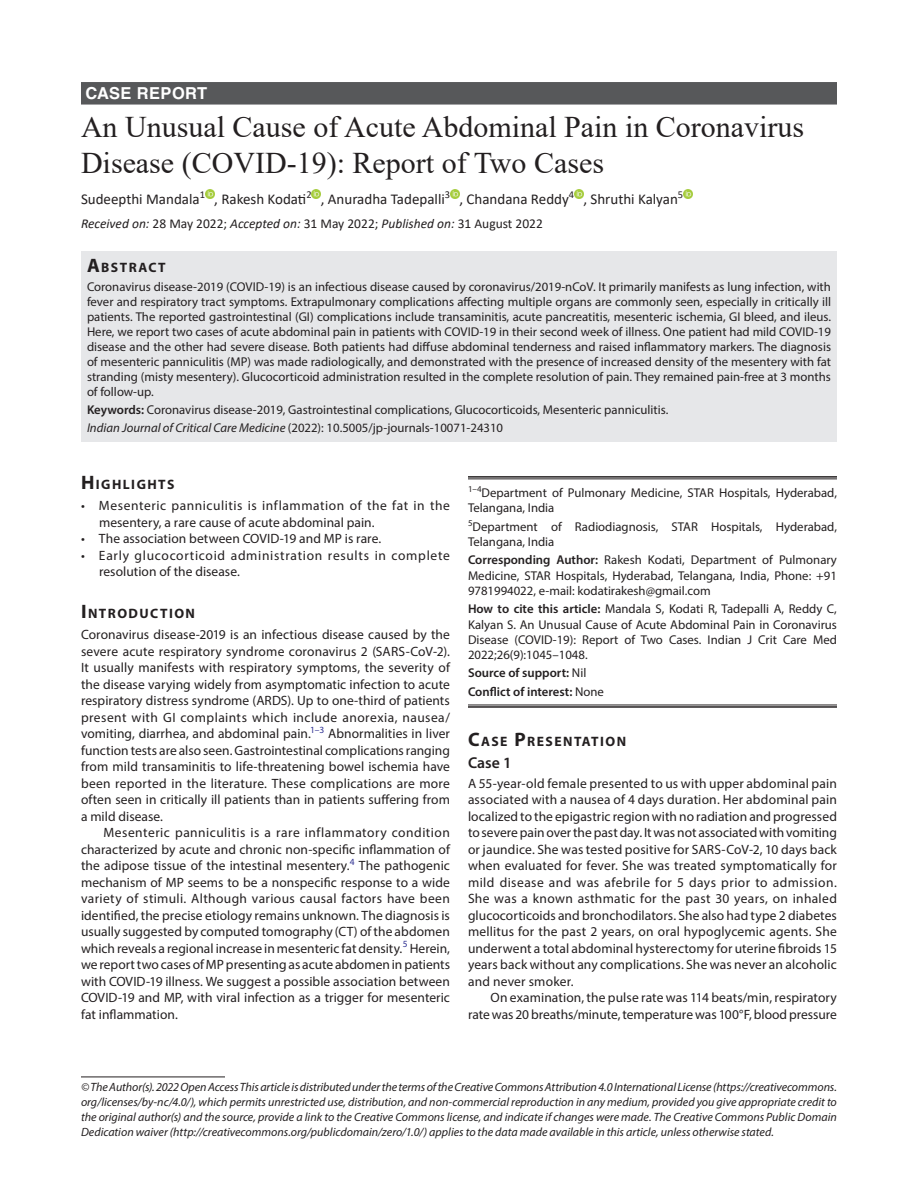
<style>
.page{position:relative;width:918px;height:1188px;background:#fff}
.page>*{position:absolute;margin:0;border:0;box-sizing:border-box;transform-origin:0 0}
.t1{font:30px/36px "Times New Roman";color:#231f20}
.ArticleType{font:700 16.5px "Helvetica LT Std";letter-spacing:.025em;color:#fff}
.Head-2-stk{font:600 15.75px "Myriad Pro";color:#231f20}
.AuthorName{font:15px "Calibri";color:#231f20}
.Head-1{font:700 13.65px "Myriad Pro";letter-spacing:.105em;color:#231f20}
.Head-1-first{font:700 13.65px "Myriad Pro";letter-spacing:.105em;color:#231f20}
.AbstractTitle{font:700 13.65px "Myriad Pro";letter-spacing:.105em;color:#231f20}
.Para-NoIndent{font:13.5px/16.5px "Myriad Pro";letter-spacing:.005em;color:#231f20;text-align:justify}
.Para-Indent{font:13.5px/16.5px "Myriad Pro";letter-spacing:.005em;color:#231f20;text-align:justify}
.List-Bullet{font:13.5px/16.5px "Myriad Pro";letter-spacing:.035em;color:#231f20}
.PAS_History{font:italic 13.5px "Calibri";color:#231f20}
.List-Bullet-2{font:13.5px "Myriad Pro";letter-spacing:.005em;color:#231f20}
.Abstract-Para-normal{font:12.75px/15px "Myriad Pro";color:#231f20;text-align:justify}
.How_to_Cite{font:12.75px/15.3px "Myriad Pro";color:#231f20;text-align:justify}
.Corresponding_Author{font:12.75px/15.3px "Myriad Pro";color:#231f20;text-align:justify}
.Keywords{font:12.75px "Myriad Pro";color:#231f20}
.JT_DOI{font:12.75px "Myriad Pro";color:#231f20}
.Affiliation-first{font:12.75px/15.3px "Myriad Pro";color:#231f20}
.Affiliation{font:12.75px/15.3px "Myriad Pro";color:#231f20}
.COI{font:600 12.75px "Myriad Pro";color:#231f20}
.Source{font:600 12.75px "Myriad Pro";color:#231f20}
.FootNote{font:italic 12px/15px "Myriad Pro";color:#231f20;text-align:justify}
.s1{font-style:normal}
.s2{font-size:19.5px}
.s3{font-weight:600}
.s4{font-style:italic}
.s5{font-weight:400}
</style>
<div class="page">
<div style="left:81px;top:82px;width:756px;height:23px;background:#57585a"></div>
<div style="left:81px;top:251px;width:756px;height:26px;background:#e6e7e9"></div>
<div style="left:81px;top:276px;width:756px;height:129px;background:#e6e7e9"></div>
<div style="left:81px;top:399px;width:756px;height:24px;background:#e6e7e9"></div>
<div style="left:81px;top:417px;width:756px;height:24px;background:#e6e7e9"></div>
<svg style="left:205px;top:189px;width:9px;height:9px"></svg>
<svg style="left:312px;top:189px;width:9px;height:9px"></svg>
<svg style="left:450px;top:189px;width:9px;height:9px"></svg>
<svg style="left:574px;top:189px;width:9px;height:9px"></svg>
<svg style="left:683px;top:189px;width:9px;height:9px"></svg>
<hr style="left:81px;top:1077px;width:144px;height:1px;background:#231f20">
<hr style="left:468px;top:476px;width:369px;height:2px;background:#231f20">
<hr style="left:468px;top:479px;width:369px;height:1px;background:#231f20">
<hr style="left:468px;top:705px;width:369px;height:1px;background:#231f20">
<hr style="left:468px;top:706px;width:369px;height:2px;background:#231f20">
<p class="ArticleType" style="left:86px;top:83px;width:123px">CASE REPORT</p>
<p class="t1" style="left:81px;top:108px;width:725px">An Unusual Cause of Acute Abdominal Pain in Coronavirus<br>Disease (COVID-19): Report of Two Cases</p>
<p class="AuthorName" style="left:81px;top:189px;width:604px">Sudeepthi Mandala<sup>1</sup> , Rakesh Kodati<sup>2</sup> , Anuradha Tadepalli<sup>3</sup> , Chandana Reddy<sup>4</sup> , Shruthi Kalyan<sup>5</sup></p>
<p class="PAS_History" style="left:81px;top:214px;width:463px">Received on: <span class="s1">28 May 2022;</span> Accepted on: <span class="s1">31 May 2022;</span> Published on: <span class="s1">31 August 2022</span></p>
<p class="AbstractTitle" style="left:87px;top:258px;width:80px"><span class="s2">A</span>BSTRACT</p>
<p class="Abstract-Para-normal" style="left:87px;top:279px;width:746px">Coronavirus disease-2019 (COVID-19) is an infectious disease caused by coronavirus/2019-nCoV. It primarily manifests as lung infection, with fever and respiratory tract symptoms. Extrapulmonary complications affecting multiple organs are commonly seen, especially in critically ill patients. The reported gastrointestinal (GI) complications include transaminitis, acute pancreatitis, mesenteric ischemia, GI bleed, and ileus.<br>Here, we report two cases of acute abdominal pain in patients with COVID-19 in their second week of illness. One patient had mild COVID-19 disease and the other had severe disease. Both patients had diffuse abdominal tenderness and raised inflammatory markers. The diagnosis of mesenteric panniculitis (MP) was made radiologically, and demonstrated with the presence of increased density of the mesentery with fat stranding (misty mesentery). Glucocorticoid administration resulted in the complete resolution of pain. They remained pain-free at 3 months of follow-up.</p>
<p class="Keywords" style="left:87px;top:402px;width:583px"><span class="s3">Keywords:</span> Coronavirus disease-2019, Gastrointestinal complications, Glucocorticoids, Mesenteric panniculitis.</p>
<p class="JT_DOI" style="left:87px;top:420px;width:418px"><span class="s4">Indian Journal of Critical Care Medicine</span> (2022): 10.5005/jp-journals-10071-24310</p>
<p class="Head-1" style="left:81px;top:476px;width:95px"><span class="s2">H</span>IGHLIGHTS</p>
<p class="List-Bullet" style="left:99px;top:497px;width:352px;text-indent:-18px">• Mesenteric panniculitis is inflammation of the fat in the mesentery, a rare cause of acute abdominal pain.</p>
<p class="List-Bullet-2" style="left:81px;top:530px;width:302px">• The association between COVID-19 and MP is rare.</p>
<p class="List-Bullet" style="left:99px;top:547px;width:352px;text-indent:-18px">• Early glucocorticoid administration results in complete resolution of the disease.</p>
<p class="Head-1-first" style="left:81px;top:605px;width:116px"><span class="s2">I</span> NTRODUCTION</p>
<p class="Para-NoIndent" style="left:81px;top:626px;width:371px">Coronavirus disease-2019 is an infectious disease caused by the severe acute respiratory syndrome coronavirus 2 (SARS-CoV-2).<br>It usually manifests with respiratory symptoms, the severity of the disease varying widely from asymptomatic infection to acute respiratory distress syndrome (ARDS). Up to one-third of patients present with GI complaints which include anorexia, nausea/ vomiting, diarrhea, and abdominal pain.<sup>1–3</sup> Abnormalities in liver function tests are also seen. Gastrointestinal complications ranging from mild transaminitis to life-threatening bowel ischemia have been reported in the literature. These complications are more often seen in critically ill patients than in patients suffering from a mild disease.</p>
<p class="Para-Indent" style="left:81px;top:824px;width:371px;text-indent:22px">Mesenteric panniculitis is a rare inflammatory condition characterized by acute and chronic non-specific inflammation of the adipose tissue of the intestinal mesentery.<sup>4</sup> The pathogenic mechanism of MP seems to be a nonspecific response to a wide variety of stimuli. Although various causal factors have been identified, the precise etiology remains unknown. The diagnosis is usually suggested by computed tomography (CT) of the abdomen which reveals a regional increase in mesenteric fat density.<sup>5</sup> Herein, we report two cases of MP presenting as acute abdomen in patients with COVID-19 illness. We suggest a possible association between COVID-19 and MP, with viral infection as a trigger for mesenteric fat inflammation.</p>
<p class="Affiliation-first" style="left:468px;top:485px;width:370px"><sup>1–4</sup>Department of Pulmonary Medicine, STAR Hospitals, Hyderabad,<br>Telangana, India</p>
<p class="Affiliation" style="left:468px;top:519px;width:371px"><sup>5</sup>Department of Radiodiagnosis, STAR Hospitals, Hyderabad,<br>Telangana, India</p>
<p class="Corresponding_Author" style="left:468px;top:552px;width:371px"><span class="s3">Corresponding Author:</span> Rakesh Kodati, Department of Pulmonary Medicine, STAR Hospitals, Hyderabad, Telangana, India, Phone: +91<br>9781994022, e-mail: kodatirakesh@gmail.com</p>
<p class="How_to_Cite" style="left:468px;top:601px;width:371px"><span class="s3">How to cite this article:</span> Mandala S, Kodati R, Tadepalli A, Reddy C, Kalyan S. An Unusual Cause of Acute Abdominal Pain in Coronavirus Disease (COVID-19): Report of Two Cases. Indian J Crit Care Med 2022;26(9):1045–1048.</p>
<p class="Source" style="left:468px;top:665px;width:120px">Source of support: <span class="s5">Nil</span></p>
<p class="COI" style="left:468px;top:683px;width:137px">Conflict of interest: <span class="s5">None</span></p>
<p class="Head-1" style="left:468px;top:732px;width:160px"><span class="s2">C</span>ASE <span class="s2">P</span>RESENTATION</p>
<p class="Head-2-stk" style="left:468px;top:753px;width:45px">Case 1</p>
<p class="Para-NoIndent" style="left:468px;top:775px;width:371px">A 55-year-old female presented to us with upper abdominal pain associated with a nausea of 4 days duration. Her abdominal pain localized to the epigastric region with no radiation and progressed to severe pain over the past day. It was not associated with vomiting or jaundice. She was tested positive for SARS-CoV-2, 10 days back when evaluated for fever. She was treated symptomatically for mild disease and was afebrile for 5 days prior to admission.<br>She was a known asthmatic for the past 30 years, on inhaled glucocorticoids and bronchodilators. She also had type 2 diabetes mellitus for the past 2 years, on oral hypoglycemic agents. She underwent a total abdominal hysterectomy for uterine fibroids 15 years back without any complications. She was never an alcoholic and never smoker.</p>
<p class="Para-Indent" style="left:468px;top:989px;width:370px;text-align:right">On examination, the pulse rate was 114 beats/min, respiratory rate was 20 breaths/minute, temperature was 100°F, blood pressure</p>
<p class="FootNote" style="left:81px;top:1079px;width:758px">© The Author(s). 2022 Open Access This article is distributed under the terms of the Creative Commons Attribution 4.0 International License (https://creativecommons. org/licenses/by-nc/4.0/), which permits unrestricted use, distribution, and non-commercial reproduction in any medium, provided you give appropriate credit to the original author(s) and the source, provide a link to the Creative Commons license, and indicate if changes were made. The Creative Commons Public Domain Dedication waiver (http://creativecommons.org/publicdomain/zero/1.0/) applies to the data made available in this article, unless otherwise stated.</p>
</div>
